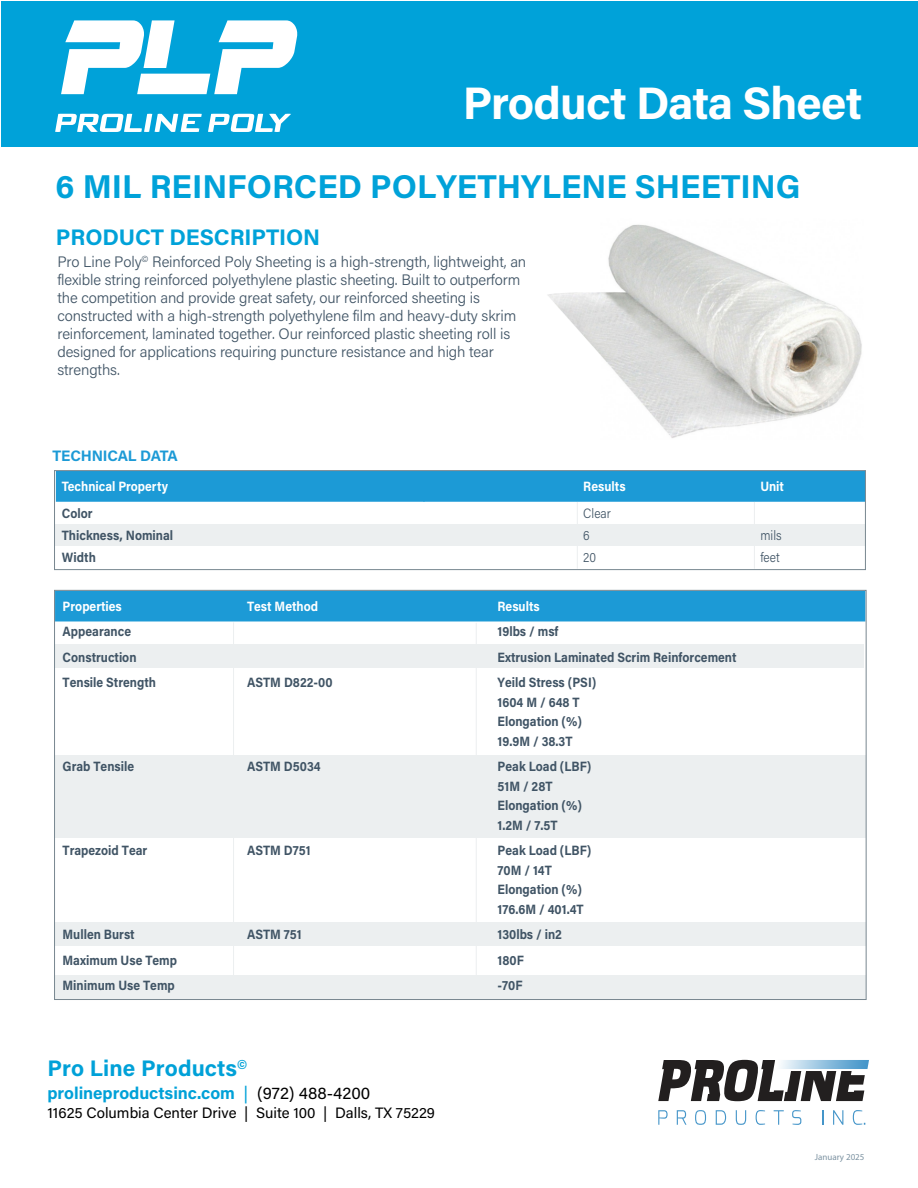
<style>
.page{position:relative;width:918px;height:1188px;background:#fff}
.page>*{position:absolute;margin:0;border:0;box-sizing:border-box;transform-origin:0 0}
.t1{font:700 45.6px "Acumin Pro";letter-spacing:-.02em;color:#fff}
.t2{font:700 33px "Acumin Pro";color:#00a2d9}
.t3{font:700 22.5px "Acumin Pro";letter-spacing:-.005em;color:#00a2d9}
.t4{font:700 22.5px "Acumin Pro";letter-spacing:.005em;color:#00a1d8}
.t5{font:700 16.95px "Acumin Pro";letter-spacing:-.005em;color:#00a1d8}
.t6{font:300 15.15px/18px "Acumin Pro";letter-spacing:-.01em;color:#405465}
.t7{font:700 15.15px "Acumin Pro";letter-spacing:-.015em;color:#1c9ad6}
.t8{font:15px "Acumin Pro";color:#000}
.t9{font:700 13.5px/19.5px "Acumin Pro";color:#405465;scale:.9 1}
.t10{font:700 13.5px "Acumin Pro";color:#fff;scale:.9 1}
.t11{font:300 13.5px "Acumin Pro";letter-spacing:.005em;color:#405465;scale:.9 1}
.t12{font:9px "Myriad Pro";color:#7d93a2}
.s1{font-weight:400}
.s2{font-weight:400;color:#000}
</style>
<div class="page">
<hr style="left:476px;top:623px;width:1px;height:376px;background:#eceff0">
<div style="left:54px;top:975px;width:812px;height:24px;background:#eceff0"></div>
<div style="left:55px;top:922px;width:811px;height:24px;background:#eceff0"></div>
<div style="left:54px;top:755px;width:812px;height:83px;background:#eceff0"></div>
<div style="left:55px;top:644px;width:809px;height:23px;background:#eceff0"></div>
<div style="left:56px;top:592px;width:809px;height:29px;background:#1c9ad6"></div>
<div style="left:56px;top:472px;width:808px;height:30px;background:#1c9ad6"></div>
<div style="left:754px;top:524px;width:111px;height:22px;background:#eceff0"></div>
<div style="left:577px;top:524px;width:177px;height:22px;background:#eceff0"></div>
<div style="left:424px;top:524px;width:153px;height:22px;background:#eceff0"></div>
<div style="left:56px;top:524px;width:368px;height:22px;background:#eceff0"></div>
<hr style="left:424px;top:471px;width:1px;height:31px;background:#1c9ad6">
<hr style="left:577px;top:471px;width:1px;height:31px;background:#1c9ad6">
<hr style="left:754px;top:471px;width:1px;height:31px;background:#1c9ad6">
<hr style="left:577px;top:502px;width:1px;height:67px;background:#eceff0">
<hr style="left:754px;top:502px;width:1px;height:67px;background:#eceff0">
<div style="left:54px;top:470px;width:812px;height:100px;border:1px solid #788790"></div>
<hr style="left:233px;top:622px;width:1px;height:377px;background:#eceff0">
<div style="left:2px;top:1px;width:916px;height:146px;background:#00a2d9"></div>
<svg style="left:55px;top:114px;width:147px;height:18px"></svg>
<svg style="left:61px;top:20px;width:236px;height:74px"></svg>
<svg style="left:208px;top:114px;width:83px;height:18px"></svg>
<img style="left:548px;top:224px;width:314px;height:214px">
<svg style="left:658px;top:1110px;width:10px;height:15px"></svg>
<svg style="left:677px;top:1110px;width:9px;height:15px"></svg>
<svg style="left:695px;top:1110px;width:11px;height:15px"></svg>
<svg style="left:716px;top:1110px;width:10px;height:15px"></svg>
<svg style="left:736px;top:1110px;width:10px;height:15px"></svg>
<svg style="left:756px;top:1110px;width:9px;height:15px"></svg>
<svg style="left:774px;top:1110px;width:10px;height:15px"></svg>
<svg style="left:792px;top:1110px;width:9px;height:15px"></svg>
<svg style="left:822px;top:1110px;width:1px;height:15px"></svg>
<svg style="left:833px;top:1110px;width:10px;height:15px"></svg>
<svg style="left:853px;top:1110px;width:12px;height:15px"></svg>
<svg style="left:658px;top:1060px;width:211px;height:41px"></svg>
<h1 class="t1" style="left:463px;top:71px;width:401px">Product Data Sheet</h1>
<h2 class="t2" style="left:56px;top:163px;width:747px">6 MIL REINFORCED POLYETHYLENE SHEETING</h2>
<h3 class="t3" style="left:56px;top:222px;width:266px">PRODUCT DESCRIPTION</h3>
<p class="t6" style="left:57px;top:252px;width:479px">Pro Line Poly<sup>©</sup> Reinforced Poly Sheeting is a high-strength, lightweight, and flexible string reinforced polyethylene plastic sheeting. Built to outperform the competition and provide great safety, our reinforced sheeting is constructed with a high-strength polyethylene film and heavy-duty skrim reinforcement, laminated together. Our reinforced plastic sheeting roll is designed for applications requiring puncture resistance and high tear strengths.</p>
<p class="t7" style="left:52px;top:445px;width:127px">TECHNICAL DATA</p>
<p class="t10" style="left:62px;top:477px;width:120px">Technical Property</p>
<p class="t10" style="left:583px;top:477px;width:49px">Results</p>
<p class="t10" style="left:760px;top:477px;width:28px">Unit</p>
<p class="t9" style="left:62px;top:503px;width:36px">Color</p>
<p class="t11" style="left:583px;top:504px;width:32px">Clear</p>
<p class="t9" style="left:62px;top:525px;width:125px">Thickness, Nominal</p>
<p class="t11" style="left:583px;top:526px;width:9px">6</p>
<p class="t11" style="left:760px;top:526px;width:25px">mils</p>
<p class="t9" style="left:62px;top:546px;width:39px">Width</p>
<p class="t11" style="left:583px;top:548px;width:16px">20</p>
<p class="t11" style="left:760px;top:548px;width:23px">feet</p>
<p class="t10" style="left:63px;top:596px;width:67px">Properties</p>
<p class="t10" style="left:247px;top:596px;width:80px">Test Method</p>
<p class="t10" style="left:498px;top:596px;width:48px">Results</p>
<p class="t9" style="left:63px;top:621px;width:78px">Appearance</p>
<p class="t9" style="left:498px;top:621px;width:69px">19lbs / msf</p>
<p class="t9" style="left:63px;top:647px;width:84px">Construction</p>
<p class="t9" style="left:498px;top:647px;width:267px">Extrusion Laminated Scrim Reinforcement</p>
<p class="t9" style="left:63px;top:672px;width:105px">Tensile Strength</p>
<p class="t9" style="left:247px;top:672px;width:96px">ASTM D822-00</p>
<p class="t9" style="left:498px;top:672px;width:111px">Yeild Stress (PSI)<br>1604 M / 648 T<br>Elongation (%)<br>19.9M / 38.3T</p>
<p class="t9" style="left:63px;top:756px;width:81px">Grab Tensile</p>
<p class="t9" style="left:247px;top:756px;width:83px">ASTM D5034</p>
<p class="t9" style="left:498px;top:756px;width:106px">Peak Load (LBF)<br>51M / 28T<br>Elongation (%)<br>1.2M / 7.5T</p>
<p class="t9" style="left:63px;top:840px;width:96px">Trapezoid Tear</p>
<p class="t9" style="left:247px;top:840px;width:72px">ASTM D751</p>
<p class="t9" style="left:498px;top:840px;width:106px">Peak Load (LBF)<br>70M / 14T<br>Elongation (%)<br>176.6M / 401.4T</p>
<p class="t9" style="left:63px;top:924px;width:82px">Mullen Burst</p>
<p class="t9" style="left:247px;top:924px;width:62px">ASTM 751</p>
<p class="t9" style="left:498px;top:924px;width:73px">130lbs / in2</p>
<p class="t9" style="left:63px;top:950px;width:129px">Maximum Use Temp</p>
<p class="t9" style="left:498px;top:950px;width:31px">180F</p>
<p class="t9" style="left:63px;top:975px;width:126px">Minimum Use Temp</p>
<p class="t9" style="left:498px;top:975px;width:29px">-70F</p>
<h3 class="t4" style="left:47px;top:1052px;width:201px">Pro Line Products<sup>©</sup></h3>
<p class="t5" style="left:48px;top:1081px;width:324px">prolineproductsinc.com <span class="s1">|</span> <span class="s2">(972) 488-4200</span></p>
<p class="t8" style="left:48px;top:1103px;width:389px">11625 Columbia Center Drive | Suite 100 | Dalls, TX 75229</p>
<p class="t12" style="left:815px;top:1151px;width:51px">January 2025</p>
</div>
